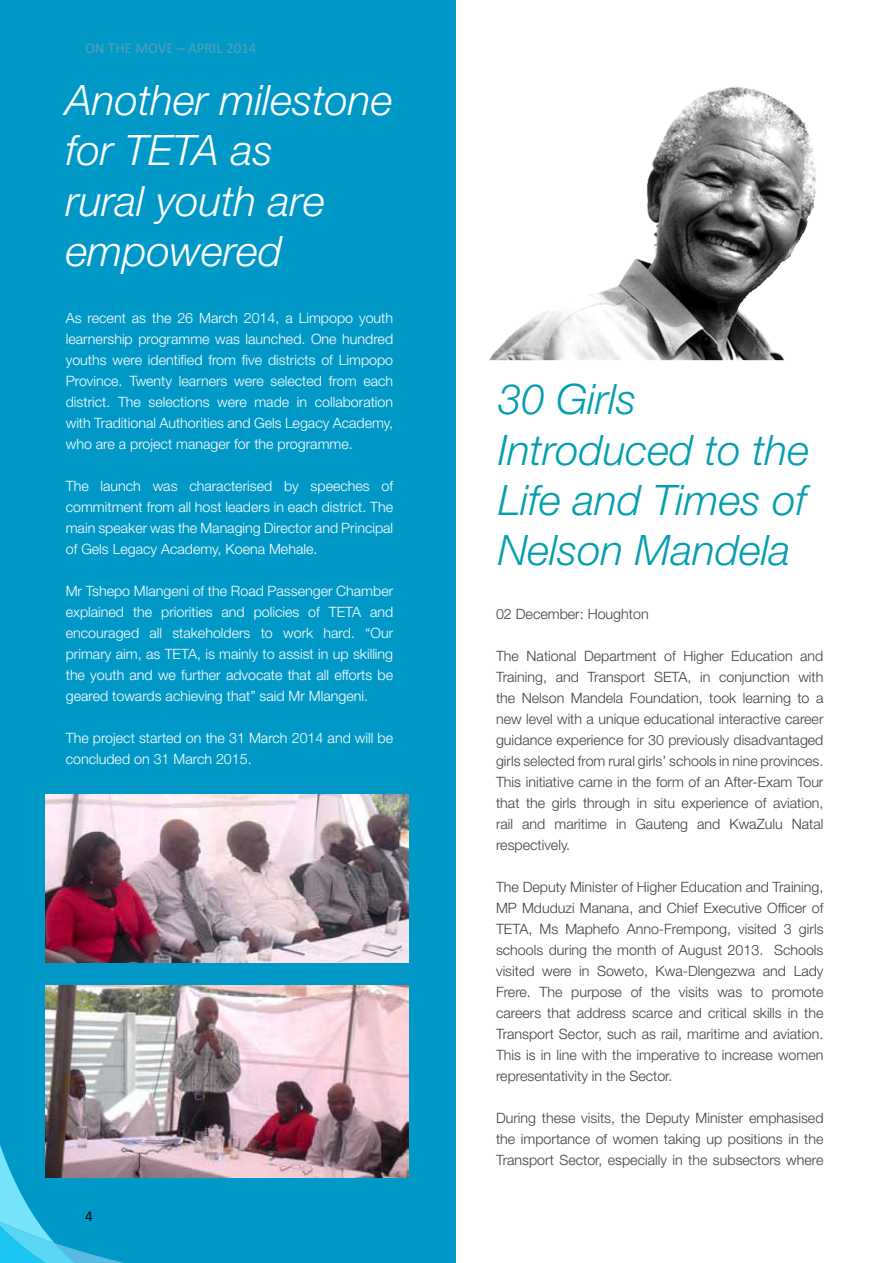
<style>
.page{position:relative;width:893px;height:1263px;background:#fff}
.page>*{position:absolute;margin:0;border:0;box-sizing:border-box;transform-origin:0 0}
.t1{font:italic 300 42px/50.4px "Helvetica Neue LT Std";color:#049faf}
.t2{font:italic 300 42px/50.4px "Helvetica Neue LT Std";color:#fff}
.t3{font:15px "Calibri";color:#939598}
.t4{font:15px "Calibri";color:#000}
.t5{font:300 14.25px/21px "Helvetica Neue LT Std";color:#414042;text-align:justify}
.t6{font:300 14.25px/21px "Helvetica Neue LT Std";color:#fff;text-align:justify}
</style>
<div class="page">
<div style="left:0;top:0;width:455px;height:1263px;background:#0099c7"></div>
<img style="left:45px;top:986px;width:363px;height:192px">
<img style="left:45px;top:794px;width:363px;height:168px">
<img style="left:489px;top:87px;width:295px;height:273px">
<p class="t3" style="left:85px;top:38px;width:173px">ON THE MOVE – APRIL 2014</p>
<h1 class="t2" style="left:66px;top:74px;width:328px">Another milestone for TETA as<br>rural youth are empowered</h1>
<p class="t6" style="left:66px;top:307px;width:329px">As recent as the 26 March 2014, a Limpopo youth learnership programme was launched. One hundred youths were identified from five districts of Limpopo Province. Twenty learners were selected from each district. The selections were made in collaboration with Traditional Authorities and Gels Legacy Academy, who are a project manager for the programme.</p>
<p class="t6" style="left:66px;top:475px;width:329px">The launch was characterised by speeches of commitment from all host leaders in each district. The main speaker was the Managing Director and Principal of Gels Legacy Academy, Koena Mehale.</p>
<p class="t6" style="left:66px;top:580px;width:329px">Mr Tshepo Mlangeni of the Road Passenger Chamber explained the priorities and policies of TETA and encouraged all stakeholders to work hard. “Our primary aim, as TETA, is mainly to assist in up skilling the youth and we further advocate that all efforts be geared towards achieving that” said Mr Mlangeni.</p>
<p class="t6" style="left:66px;top:727px;width:329px">The project started on the 31 March 2014 and will be concluded on 31 March 2015.</p>
<p class="t4" style="left:85px;top:1206px;width:9px">4</p>
<h1 class="t1" style="left:498px;top:373px;width:313px">30 Girls<br>Introduced to the<br>Life and Times of<br>Nelson Mandela</h1>
<p class="t5" style="left:496px;top:603px;width:154px">02 December: Houghton</p>
<p class="t5" style="left:496px;top:645px;width:329px">The National Department of Higher Education and Training, and Transport SETA, in conjunction with the Nelson Mandela Foundation, took learning to a new level with a unique educational interactive career guidance experience for 30 previously disadvantaged girls selected from rural girls’ schools in nine provinces.<br>This initiative came in the form of an After-Exam Tour that the girls through in situ experience of aviation, rail and maritime in Gauteng and KwaZulu Natal respectively.</p>
<p class="t5" style="left:496px;top:876px;width:329px">The Deputy Minister of Higher Education and Training, MP Mduduzi Manana, and Chief Executive Officer of TETA, Ms Maphefo Anno-Frempong, visited 3 girls schools during the month of August 2013. Schools visited were in Soweto, Kwa-Dlengezwa and Lady Frere. The purpose of the visits was to promote careers that address scarce and critical skills in the Transport Sector, such as rail, maritime and aviation.<br>This is in line with the imperative to increase women representativity in the Sector.</p>
<p class="t5" style="left:496px;top:1107px;width:329px">During these visits, the Deputy Minister emphasised the importance of women taking up positions in the Transport Sector, especially in the subsectors where</p>
</div>
